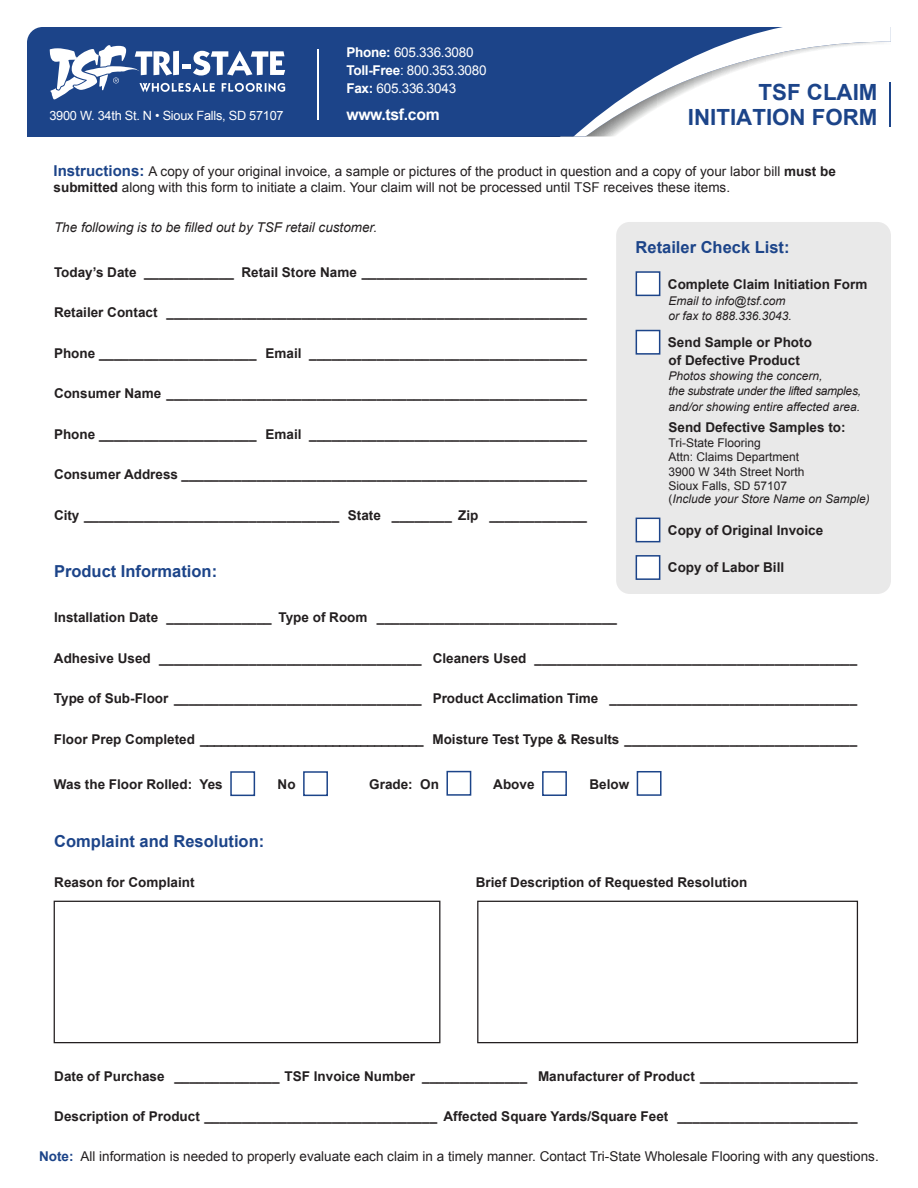
<style>
.page{position:relative;width:918px;height:1188px;background:#fff}
.page>*{position:absolute;margin:0;border:0;box-sizing:border-box;transform-origin:0 0}
.t1{font:700 22.35px/24.5px "Arial";color:#1c4489;text-align:right}
.t2{font:700 16.5px "Arial";color:#1c4489}
.t3{font:700 15.75px "Arial";letter-spacing:-.02em;color:#fff}
.t4{font:700 13.5px/18px "Arial";color:#231f20}
.t5{font:13.5px/16.2px "Arial";color:#231f20}
.t6{font:13.5px/18px "Arial";letter-spacing:-.02em;color:#fff}
.t7{font:italic 13.5px "Arial";color:#231f20}
.t8{font:12.75px "Arial";letter-spacing:-.02em;color:#fff}
.t9{font:12px/14.1px "Arial";color:#231f20}
.t10{font:italic 12px/15px "Arial";color:#231f20}
.t11{font:italic 12px/14.4px "Arial";letter-spacing:-.025em;color:#231f20}
.s1{font-weight:700}
.s2{font-weight:700;font-size:15px;color:#1c4489}
.s3{font-style:italic}
.s4{font-weight:700;color:#1c4489}
</style>
<div class="page">
<div style="left:230px;top:771px;width:25px;height:25px;background:#fff;border:2px solid #1c4489"></div>
<div style="left:303px;top:771px;width:25px;height:25px;background:#fff;border:2px solid #1c4489"></div>
<div style="left:446px;top:771px;width:25px;height:25px;background:#fff;border:2px solid #1c4489"></div>
<div style="left:542px;top:771px;width:25px;height:25px;background:#fff;border:2px solid #1c4489"></div>
<div style="left:637px;top:771px;width:25px;height:25px;background:#fff;border:2px solid #1c4489"></div>
<div style="left:616px;top:222px;width:275px;height:372px;background:#e9e9e9;border-radius:14px"></div>
<div style="left:27px;top:27px;width:458px;height:110px;background:#1c4489"></div>
<svg style="left:485px;top:27px;width:406px;height:110px"></svg>
<hr style="left:889px;top:82px;width:2px;height:45px;background:#1c4489">
<hr style="left:317px;top:49px;width:2px;height:71px;background:#fff">
<svg style="left:50px;top:45px;width:235px;height:54px"></svg>
<div style="left:636px;top:271px;width:24px;height:25px;background:#fff;border:2px solid #1c4489"></div>
<div style="left:636px;top:330px;width:24px;height:25px;background:#fff;border:2px solid #1c4489"></div>
<div style="left:636px;top:518px;width:24px;height:24px;background:#fff;border:2px solid #1c4489"></div>
<div style="left:636px;top:555px;width:24px;height:25px;background:#fff;border:2px solid #1c4489"></div>
<div style="left:477px;top:901px;width:381px;height:142px;border:1px solid #231f20"></div>
<div style="left:54px;top:901px;width:386px;height:142px;border:1px solid #231f20"></div>
<p class="t6" style="left:346px;top:44px;width:142px"><span class="s1">Phone:</span> 605.336.3080<br><span class="s1">Toll-Free</span>: 800.353.3080<br><span class="s1">Fax:</span> 605.336.3043</p>
<p class="t8" style="left:49px;top:107px;width:236px">3900 W. 34th St. N • Sioux Falls, SD 57107</p>
<p class="t3" style="left:346px;top:104px;width:95px">www.tsf.com</p>
<h1 class="t1" style="left:688px;top:81px;width:191px">TSF CLAIM<br>INITIATION FORM</h1>
<p class="t5" style="left:54px;top:163px;width:784px"><span class="s2">Instructions:</span> A copy of your original invoice, a sample or pictures of the product in question and a copy of your labor bill <span class="s1">must be submitted</span> along with this form to initiate a claim. Your claim will not be processed until TSF receives these items.</p>
<p class="t7" style="left:54px;top:218px;width:325px">The following is to be filled out by TSF retail customer.</p>
<p class="t4" style="left:54px;top:263px;width:535px">Today’s Date ____________ Retail Store Name ______________________________</p>
<p class="t4" style="left:54px;top:304px;width:534px">Retailer Contact ________________________________________________________</p>
<p class="t4" style="left:54px;top:344px;width:535px">Phone _____________________ Email _____________________________________</p>
<p class="t4" style="left:54px;top:385px;width:534px">Consumer Name ________________________________________________________</p>
<p class="t4" style="left:54px;top:425px;width:535px">Phone _____________________ Email _____________________________________</p>
<p class="t4" style="left:54px;top:466px;width:534px">Consumer Address ______________________________________________________</p>
<p class="t4" style="left:54px;top:506px;width:535px">City __________________________________ State ________ Zip _____________</p>
<p class="t2" style="left:636px;top:236px;width:156px">Retailer Check List:</p>
<p class="t4" style="left:668px;top:275px;width:201px">Complete Claim Initiation Form</p>
<p class="t10" style="left:669px;top:294px;width:125px">Email to info@tsf.com or fax to 888.336.3043.</p>
<p class="t4" style="left:668px;top:334px;width:146px">Send Sample or Photo of Defective Product</p>
<p class="t11" style="left:669px;top:369px;width:194px">Photos showing the concern,<br>the substrate under the lifted samples,</p>
<p class="t10" style="left:669px;top:399px;width:193px">and/or showing entire affected area.</p>
<p class="t4" style="left:669px;top:418px;width:179px">Send Defective Samples to:</p>
<p class="t9" style="left:669px;top:436px;width:203px">Tri-State Flooring<br>Attn: Claims Department<br>3900 W 34th Street North<br>Sioux Falls, SD 57107<br>(<span class="s3">Include your Store Name on Sample)</span></p>
<p class="t4" style="left:668px;top:522px;width:157px">Copy of Original Invoice</p>
<p class="t4" style="left:668px;top:559px;width:118px">Copy of Labor Bill</p>
<p class="t2" style="left:54px;top:560px;width:165px">Product Information:</p>
<p class="t4" style="left:54px;top:609px;width:565px">Installation Date ______________ Type of Room ________________________________</p>
<p class="t4" style="left:54px;top:649px;width:805px">Adhesive Used ___________________________________ Cleaners Used ___________________________________________</p>
<p class="t4" style="left:54px;top:690px;width:805px">Type of Sub-Floor _________________________________ Product Acclimation Time _________________________________</p>
<p class="t4" style="left:54px;top:730px;width:805px">Floor Prep Completed ________________________________ Moisture Test Type &amp; Results _______________________________</p>
<p class="t4" style="left:54px;top:775px;width:170px">Was the Floor Rolled: Yes</p>
<p class="t4" style="left:278px;top:775px;width:19px">No</p>
<p class="t4" style="left:369px;top:775px;width:71px">Grade: On</p>
<p class="t4" style="left:493px;top:775px;width:43px">Above</p>
<p class="t4" style="left:589px;top:775px;width:41px">Below</p>
<p class="t2" style="left:54px;top:830px;width:211px">Complaint and Resolution:</p>
<p class="t4" style="left:54px;top:874px;width:142px">Reason for Complaint</p>
<p class="t4" style="left:476px;top:874px;width:273px">Brief Description of Requested Resolution</p>
<p class="t4" style="left:54px;top:1068px;width:805px">Date of Purchase ______________ TSF Invoice Number ______________ Manufacturer of Product _____________________</p>
<p class="t4" style="left:54px;top:1108px;width:805px">Description of Product _______________________________ Affected Square Yards/Square Feet ________________________</p>
<p class="t5" style="left:39px;top:1148px;width:841px"><span class="s4">Note:</span> All information is needed to properly evaluate each claim in a timely manner. Contact Tri-State Wholesale Flooring with any questions.</p>
</div>
